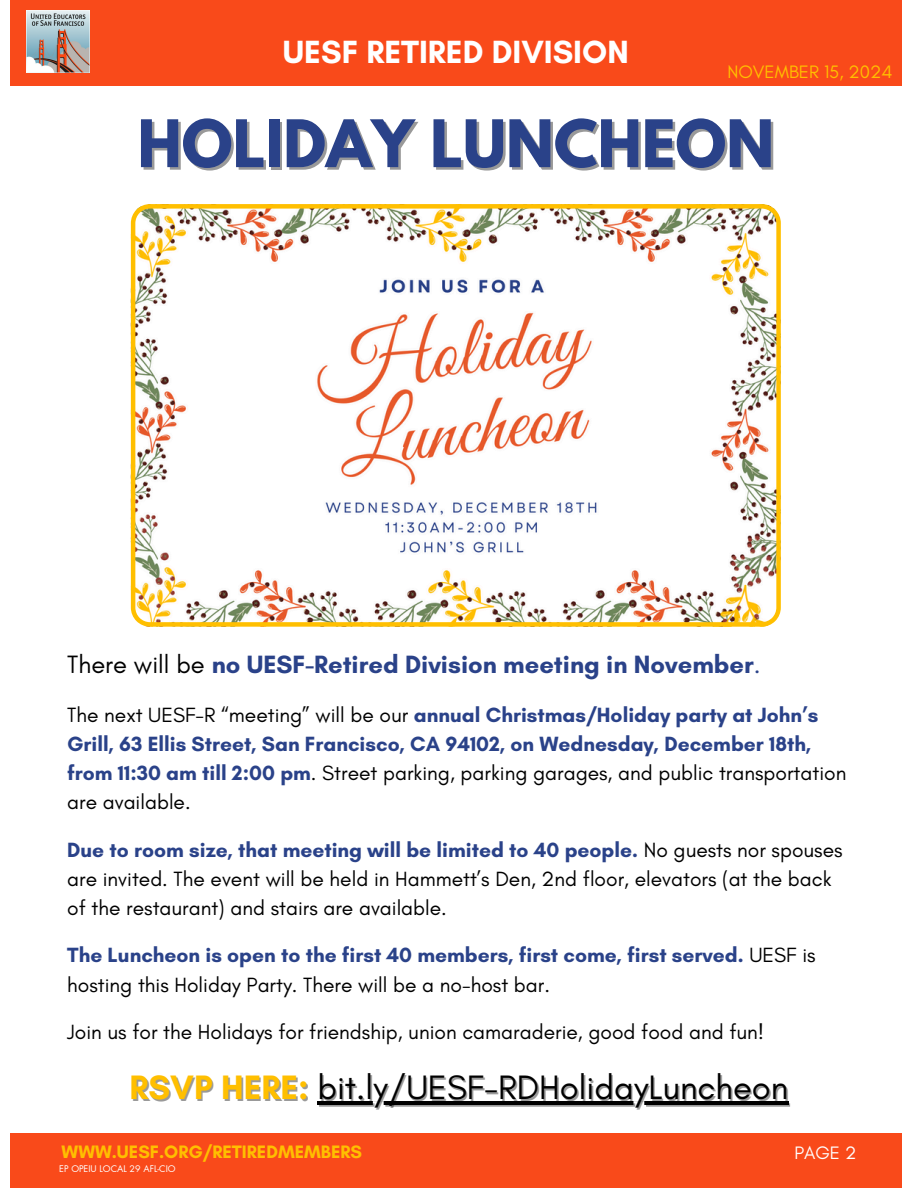
<style>
.page{position:relative;width:918px;height:1188px;background:#fff}
.page>*{position:absolute;margin:0;border:0;box-sizing:border-box;transform-origin:0 0}
.t1{font:700 58.05px "League Spartan";color:#2a4289}
.t2{font:34.5px "Glacial Indifference";color:#000}
.t3{font:700 32.7px "Glacial Indifference";color:#fff}
.t4{font:700 25.5px "Glacial Indifference";color:#2a4289}
.t5{font:700 21px/29.2px "Glacial Indifference";color:#2a4289}
.t6{font:21px/29.2px "Glacial Indifference";color:#000}
.t7{font:700 18.3px "Glacial Indifference";color:#ffbf00}
.t8{font:18.3px "Glacial Indifference";color:#ffbf00}
.t9{font:18.3px "Glacial Indifference";color:#fff}
.t10{font:9px "Futura LT Pro";color:#fff}
.s1{font-weight:400;color:#000}
.s2{font-weight:400}
.s3{font-weight:700;color:#2a4289}
.s4{font-weight:700;color:#ffbf00}
</style>
<div class="page">
<img style="left:10px;top:0;width:892px;height:1188px">
<hr style="left:317px;top:1102px;width:471px;height:3px;background:#000">
<p class="t3" style="left:283px;top:32px;width:347px">UESF RETIRED DIVISION</p>
<h5 class="t8" style="left:727px;top:60px;width:167px">NOVEMBER 15, 2024</h5>
<h4 class="t1" style="left:137px;top:115px;width:638px">HOLIDAY LUNCHEON</h4>
<h5 class="t4" style="left:67px;top:649px;width:695px"><span class="s1">There will be</span> no UESF-Retired Division meeting in November<span class="s2">.</span></h5>
<h5 class="t5" style="left:67px;top:700px;width:781px"><span class="s1">The next UESF-R “meeting” will be our</span> annual Christmas/Holiday party at John’s Grill, 63 Ellis Street, San Francisco, CA 94102, on Wednesday, December 18th, from 11:30 am till 2:00 pm<span class="s1">. Street parking, parking garages, and public transportation are available.</span></h5>
<h3 class="t6" style="left:67px;top:835px;width:777px"><span class="s3">Due to room size, that meeting will be limited to 40 people.</span> No guests nor spouses are invited. The event will be held in Hammett’s Den, 2nd floor, elevators (at the back of the restaurant) and stairs are available.</h3>
<h6 class="t5" style="left:67px;top:940px;width:750px">The Luncheon is open to the first 40 members, first come, first served. <span class="s1">UESF is hosting this Holiday Party. There will be a no-host bar.</span></h6>
<p class="t6" style="left:67px;top:1017px;width:699px">Join us for the Holidays for friendship, union camaraderie, good food and fun!</p>
<p class="t2" style="left:130px;top:1067px;width:660px"><span class="s4">RSVP HERE:</span> bit.ly/UESF-RDHolidayLuncheon</p>
<h1 class="t7" style="left:62px;top:1141px;width:302px">WWW.UESF.ORG/RETIREDMEMBERS</h1>
<p class="t9" style="left:794px;top:1142px;width:63px">PAGE 2</p>
<h5 class="t10" style="left:59px;top:1165px;width:118px">EP OPEIU LOCAL 29 AFL-CIO</h5>
</div>
